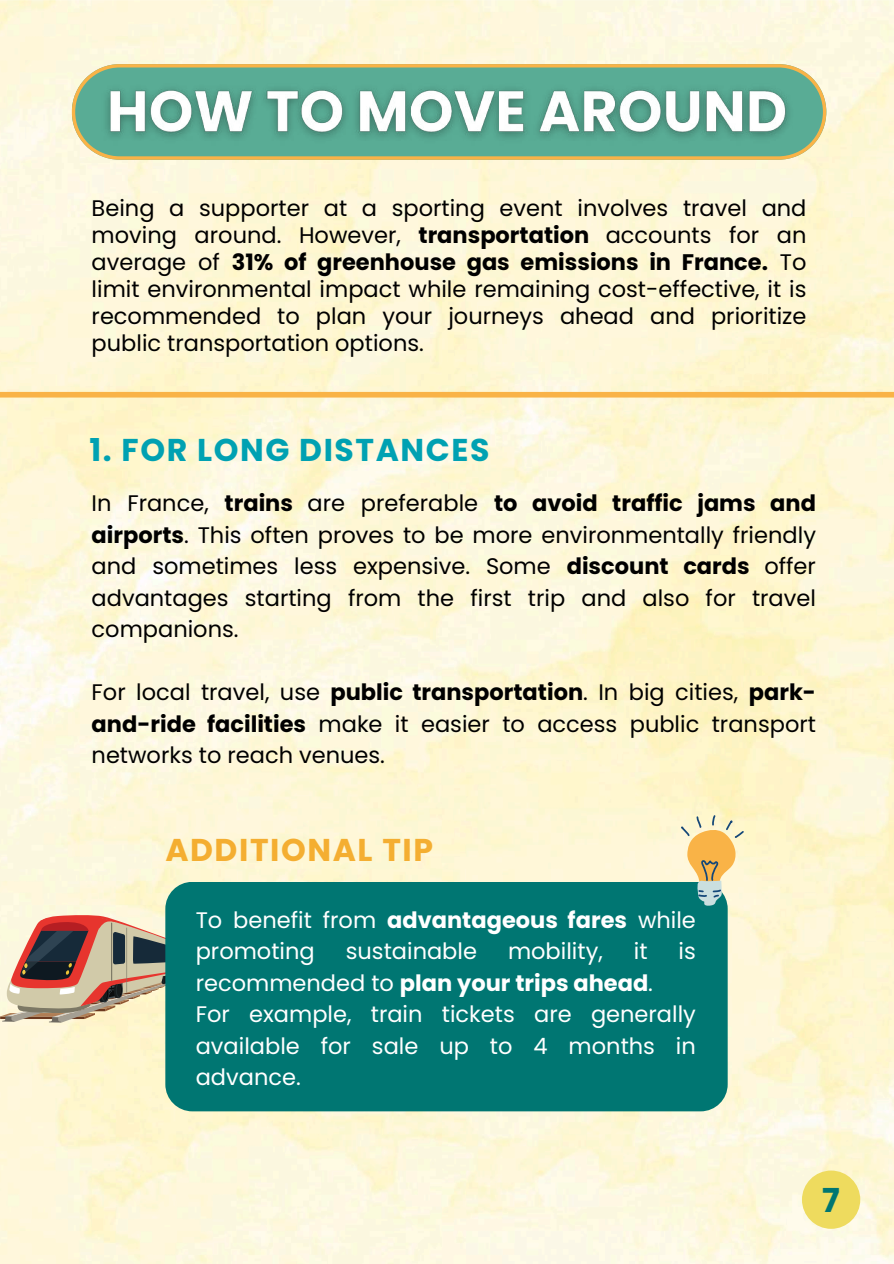
<style>
.page{position:relative;width:894px;height:1264px;background:#fff}
.page>*{position:absolute;margin:0;border:0;box-sizing:border-box;transform-origin:0 0}
.t1{font:700 33px "Poppins";color:#007672}
.t2{font:700 31.5px "Poppins";letter-spacing:.05em;color:#00a1b2}
.t3{font:700 31.5px "Poppins";letter-spacing:.05em;color:#f4ae31}
.t4{font:22.5px/31.5px "Poppins";color:#000;text-align:justify}
.t5{font:22.5px/31.5px "Poppins";color:#fff}
.s1{font-weight:700}
</style>
<div class="page">
<img style="left:0;top:0;width:893px;height:1263px">
<svg style="left:0;top:914px;width:165px;height:108px"></svg>
<div style="left:165px;top:881px;width:562px;height:230px;background:#007672;border-radius:27px"></div>
<svg style="left:680px;top:814px;width:63px;height:91px"></svg>
<div style="left:0;top:392px;width:893px;height:5px;background:#f9b347"></div>
<svg style="left:72px;top:64px;width:753px;height:96px"></svg>
<img style="left:95px;top:71px;width:706px;height:81px">
<svg style="left:801px;top:1170px;width:59px;height:58px"></svg>
<div style="left:804px;top:1174px;width:53px;height:53px;background:#eedb5e;border-radius:50%"></div>
<p class="t4" style="left:92px;top:195px;width:716px;line-height:27px">Being a supporter at a sporting event involves travel and moving around. However, <span class="s1">transportation</span> accounts for an average of <span class="s1">31% of greenhouse gas emissions in France.</span> To limit environmental impact while remaining cost-effective, it is recommended to plan your journeys ahead and prioritize public transportation options.</p>
<h2 class="t2" style="left:89px;top:428px;width:401px">1. FOR LONG DISTANCES</h2>
<p class="t4" style="left:92px;top:487px;width:725px">In France, <span class="s1">trains</span> are preferable <span class="s1">to avoid traffic jams and airports</span>. This often proves to be more environmentally friendly and sometimes less expensive. Some <span class="s1">discount cards</span> offer advantages starting from the first trip and also for travel companions.</p>
<p class="t4" style="left:92px;top:676px;width:725px">For local travel, use <span class="s1">public transportation</span>. In big cities, <span class="s1">park&shy;and-ride facilities</span> make it easier to access public transport networks to reach venues.</p>
<h2 class="t3" style="left:165px;top:827px;width:269px">ADDITIONAL TIP</h2>
<p class="t5" style="left:196px;top:903px;width:501px">To benefit from <span class="s1">advantageous fares</span> while promoting</p>
<p class="t5" style="left:345px;top:935px;width:133px">sustainable</p>
<p class="t5" style="left:508px;top:935px;width:96px">mobility,</p>
<p class="t5" style="left:633px;top:935px;width:15px">it</p>
<p class="t5" style="left:678px;top:935px;width:19px">is</p>
<p class="t5" style="left:196px;top:966px;width:501px">recommended to <span class="s1">plan your trips ahead</span>.<br>For example, train tickets are generally available for sale up to 4 months in advance.</p>
<h1 class="t1" style="left:822px;top:1176px;width:19px">7</h1>
</div>
